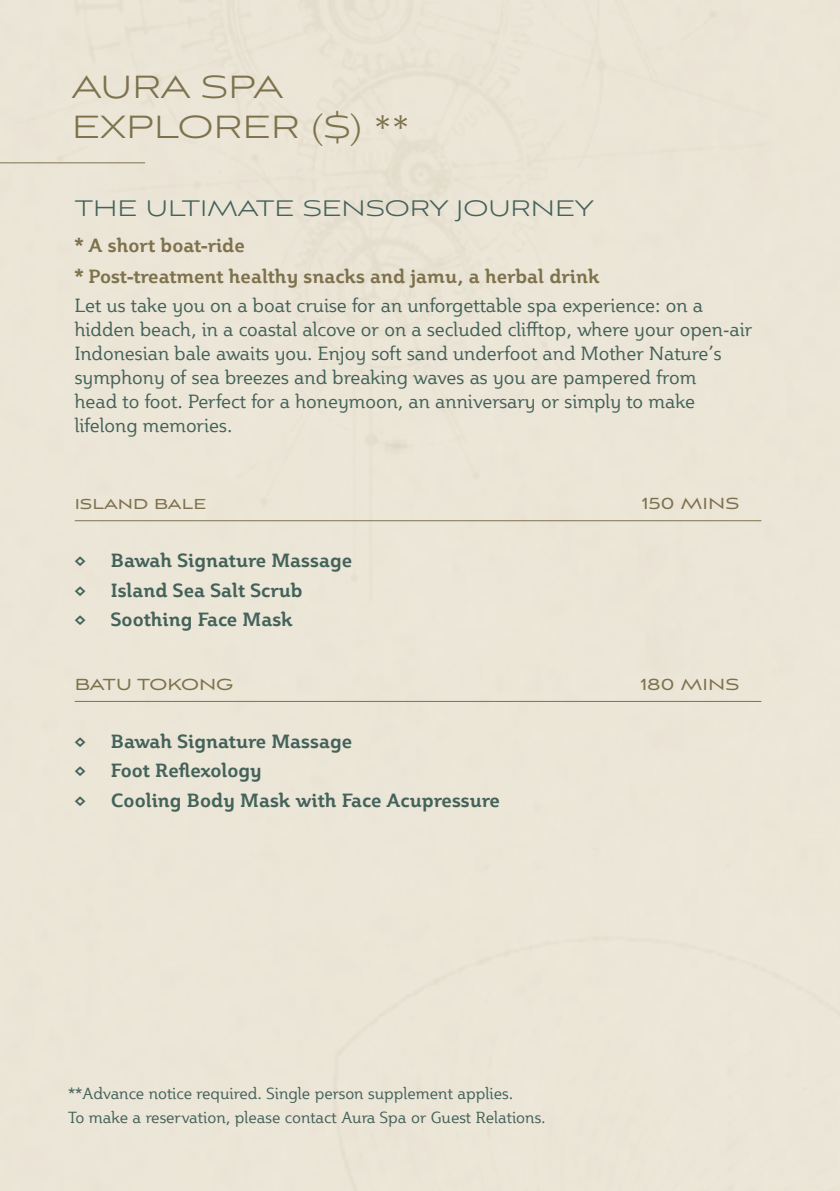
<style>
.page{position:relative;width:840px;height:1191px;background:#fff}
.page>*{position:absolute;margin:0;border:0;box-sizing:border-box;transform-origin:0 0}
.t1{font:300 40px/40px "Aviano Sans";color:#7e724d}
.t2{font:300 28px "Aviano Sans";color:#43625a}
.t3{font:20px "Aviano Sans";color:#7e724d}
.t4{font:19px/24px "Plume";color:#43625a}
.t5{font:700 19px "Plume";color:#43625a}
.t6{font:700 19px/30.6px "Plume";color:#7e724d}
.t7{font:16px/24px "Plume";color:#43625a}
</style>
<div class="page">
<hr style="left:75px;top:520px;width:686px;height:1px;background:#7e724d">
<hr style="left:75px;top:701px;width:686px;height:1px;background:#7e724d">
<hr style="left:0;top:162px;width:145px;height:1px;background:#7e724d">
<h1 class="t1" style="left:72px;top:69px;width:339px">AURA SPA<br>EXPLORER ($) **</h1>
<h2 class="t2" style="left:75px;top:195px;width:520px">THE ULTIMATE SENSORY JOURNEY</h2>
<p class="t6" style="left:75px;top:230px;width:526px">* A short boat-ride<br>* Post-treatment healthy snacks and jamu, a herbal drink</p>
<p class="t4" style="left:75px;top:293px;width:678px">Let us take you on a boat cruise for an unforgettable spa experience: on a hidden beach, in a coastal alcove or on a secluded clifftop, where your open-air Indonesian bale awaits you. Enjoy soft sand underfoot and Mother Nature’s symphony of sea breezes and breaking waves as you are pampered from<br>head to foot. Perfect for a honeymoon, an anniversary or simply to make lifelong memories.</p>
<p class="t3" style="left:75px;top:494px;width:133px">island bale</p>
<p class="t3" style="left:641px;top:494px;width:99px">150 MINS</p>
<p class="t5" style="left:75px;top:548px;width:12px">◊</p>
<p class="t5" style="left:111px;top:548px;width:243px">Bawah Signature Massage</p>
<p class="t5" style="left:75px;top:578px;width:12px">◊</p>
<p class="t5" style="left:111px;top:578px;width:193px">Island Sea Salt Scrub</p>
<p class="t5" style="left:75px;top:607px;width:12px">◊</p>
<p class="t5" style="left:111px;top:607px;width:183px">Soothing Face Mask</p>
<p class="t3" style="left:75px;top:674px;width:160px">BATU TOKONG</p>
<p class="t3" style="left:640px;top:674px;width:100px">180 MINS</p>
<p class="t5" style="left:75px;top:729px;width:12px">◊</p>
<p class="t5" style="left:111px;top:729px;width:243px">Bawah Signature Massage</p>
<p class="t5" style="left:75px;top:758px;width:12px">◊</p>
<p class="t5" style="left:111px;top:758px;width:152px">Foot Reflexology</p>
<p class="t5" style="left:75px;top:788px;width:12px">◊</p>
<p class="t5" style="left:111px;top:788px;width:390px">Cooling Body Mask with Face Acupressure</p>
<p class="t7" style="left:68px;top:1081px;width:479px">**Advance notice required. Single person supplement applies.<br>To make a reservation, please contact Aura Spa or Guest Relations.</p>
</div>
